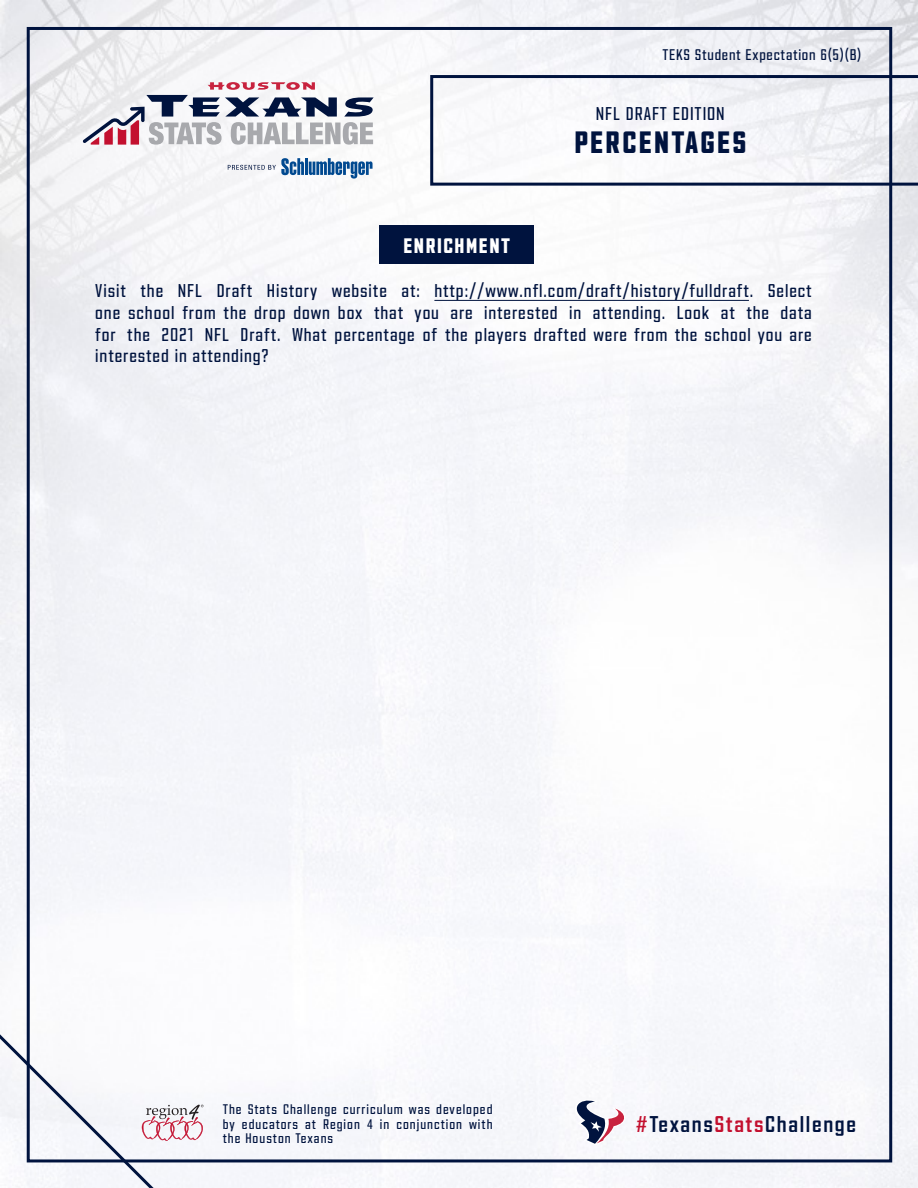
<style>
.page{position:relative;width:918px;height:1188px;background:#fff}
.page>*{position:absolute;margin:0;border:0;box-sizing:border-box;transform-origin:0 0}
.t1{font:700 30px "Tex Sans";letter-spacing:.075em;color:#00133e}
.t2{font:600 22.2px "Tex Sans";letter-spacing:.075em;color:#00133e}
.t3{font:700 20.4px "Tex Sans";letter-spacing:.075em;color:#fff}
.t4{font:500 18px/21.6px "Tex Sans";letter-spacing:.05em;color:#00133e;text-align:justify}
.t5{font:500 15px "Tex Sans";letter-spacing:.05em;color:#00133e}
.t6{font:500 13.5px/15px "Tex Sans";letter-spacing:.075em;color:#00133e}
.s1{color:#c3102f}
</style>
<div class="page">
<img style="left:0;top:1px;width:918px;height:1187px">
<svg style="left:0;top:979px;width:206px;height:209px"></svg>
<svg style="left:83px;top:82px;width:291px;height:63px"></svg>
<svg style="left:228px;top:158px;width:145px;height:21px"></svg>
<svg style="left:430px;top:75px;width:488px;height:111px"></svg>
<svg style="left:575px;top:1099px;width:50px;height:46px"></svg>
<div style="left:380px;top:226px;width:154px;height:38px;background:#00133e"></div>
<hr style="left:434px;top:300px;width:315px;height:1px;background:#00133e">
<p class="t5" style="left:663px;top:46px;width:200px">TEKS Student Expectation 6(5)(B)</p>
<p class="t3" style="left:404px;top:235px;width:108px">ENRICHMENT</p>
<p class="t4" style="left:596px;top:102px;width:131px">NFL DRAFT EDITION</p>
<p class="t1" style="left:574px;top:126px;width:173px">PERCENTAGES</p>
<p class="t4" style="left:95px;top:280px;width:718px">Visit the NFL Draft History website at: http://www.nfl.com/draft/history/fulldraft. Select one school from the drop down box that you are interested in attending. Look at the data for the 2021 NFL Draft. What percentage of the players drafted were from the school you are interested in attending?</p>
<p class="t6" style="left:223px;top:1102px;width:271px">The Stats Challenge curriculum was developed by educators at Region 4 in conjunction with</p>
<p class="t6" style="left:223px;top:1130px;width:112px">the Houston Texans</p>
<p class="t2" style="left:636px;top:1111px;width:222px"><span class="s1">#</span>Texans<span class="s1">Stats</span>Challenge</p>
</div>
